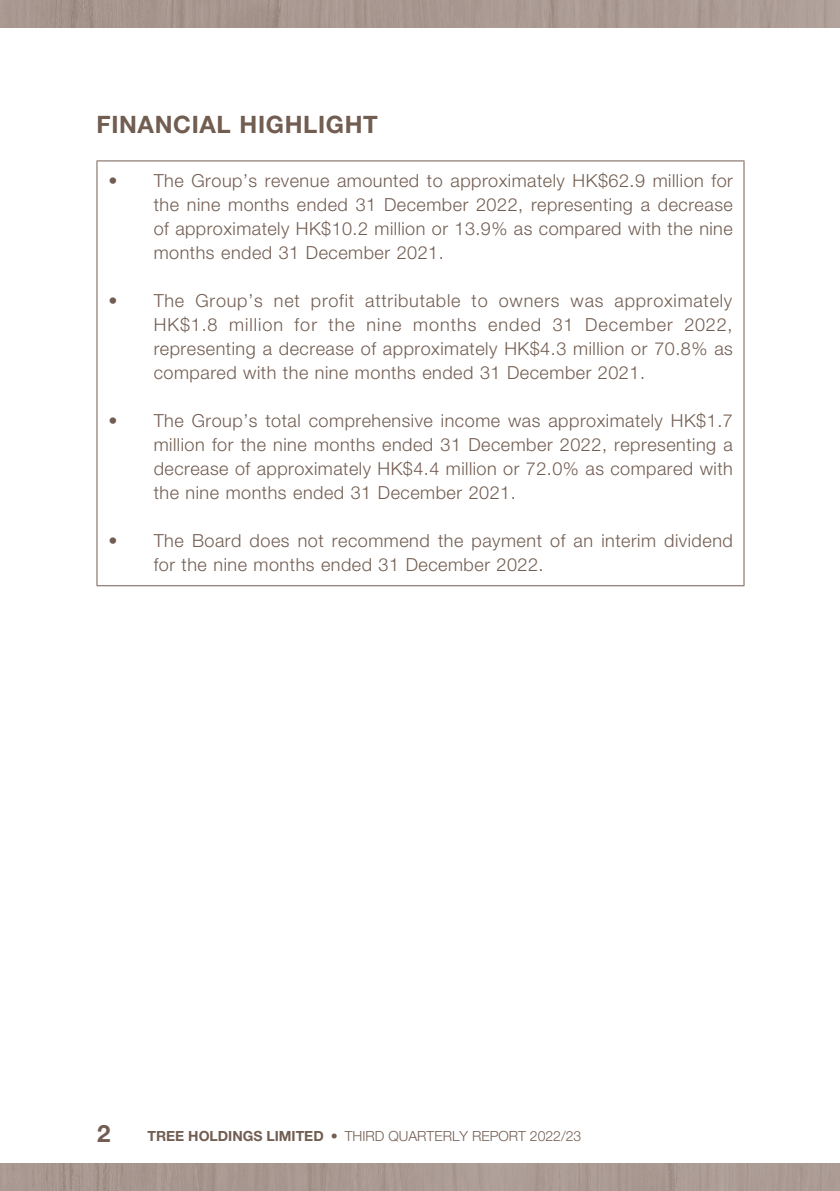
<style>
.page{position:relative;width:840px;height:1191px;background:#fff}
.page>*{position:absolute;margin:0;border:0;box-sizing:border-box;transform-origin:0 0}
.t1{font:700 24px "Helvetica Neue LT Std";letter-spacing:.03em;color:#725d51}
.t2{font:300 18px/24px "Helvetica Neue LT Std";letter-spacing:.03em;color:#725d51;text-align:justify}
.t3{font:300 14px "Helvetica Neue LT Std";color:#725d51}
.s1{font-weight:700}
</style>
<div class="page">
<img style="left:0;top:0;width:840px;height:1191px">
<div style="left:0;top:28px;width:839px;height:1134px;background:#fff"></div>
<hr style="left:839px;top:28px;width:1px;height:1134px;background:#fff">
<hr style="left:96px;top:160px;width:648px;height:1px;background:#725d51">
<hr style="left:96px;top:161px;width:1px;height:424px;background:#725d51">
<hr style="left:743px;top:161px;width:1px;height:424px;background:#725d51">
<hr style="left:96px;top:585px;width:648px;height:1px;background:#725d51">
<h1 class="t1" style="left:96px;top:110px;width:283px">FINANCIAL HIGHLIGHT</h1>
<p class="t2" style="left:154px;top:168px;width:580px;text-indent:-45px">• The Group’s revenue amounted to approximately HK$62.9 million for the nine months ended 31 December 2022, representing a decrease of approximately HK$10.2 million or 13.9% as compared with the nine months ended 31 December 2021.</p>
<p class="t2" style="left:154px;top:288px;width:580px;text-indent:-45px">• The Group’s net profit attributable to owners was approximately HK$1.8 million for the nine months ended 31 December 2022, representing a decrease of approximately HK$4.3 million or 70.8% as compared with the nine months ended 31 December 2021.</p>
<p class="t2" style="left:154px;top:408px;width:580px;text-indent:-45px">• The Group’s total comprehensive income was approximately HK$1.7 million for the nine months ended 31 December 2022, representing a decrease of approximately HK$4.4 million or 72.0% as compared with the nine months ended 31 December 2021.</p>
<p class="t2" style="left:154px;top:528px;width:580px;text-indent:-45px">• The Board does not recommend the payment of an interim dividend for the nine months ended 31 December 2022.</p>
<h1 class="t1" style="left:97px;top:1118px;width:15px">2</h1>
<p class="t3" style="left:147px;top:1127px;width:435px"><span class="s1">TREE HOLDINGS LIMITED</span> • THIRD QUARTERLY REPORT 2022/23</p>
</div>
